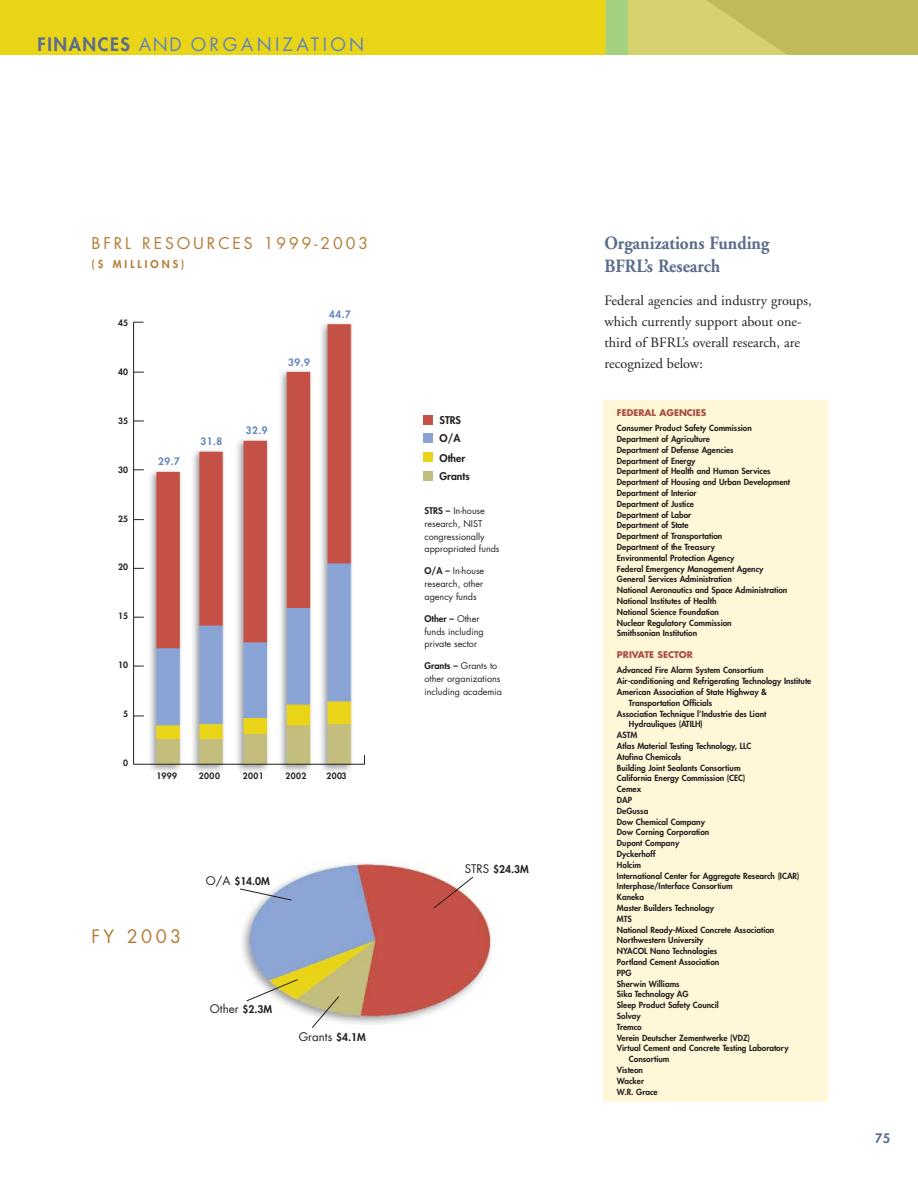
<style>
.page{position:relative;width:918px;height:1188px;background:#fff}
.page>*{position:absolute;margin:0;border:0;box-sizing:border-box;transform-origin:0 0}
.t1{font:700 18.75px/22.5px "Adobe Garamond";color:#5a6d8b;scale:.92 1}
.t2{font:18px "Futura";letter-spacing:.185em;color:#6084bc}
.t3{font:18px "Futura";letter-spacing:.185em;color:#b57b34}
.t4{font:15.75px "Futura";letter-spacing:.185em;color:#b57b34}
.t5{font:14.25px/21px "Adobe Garamond";color:#231f20}
.t6{font:800 12.75px "Futura";color:#5a6d8b}
.t7{font:11.55px "Futura";color:#231f20}
.t8{font:800 10.5px "Futura";letter-spacing:.29em;color:#b57b34}
.t9{font:800 10.35px/18.8px "Futura";color:#231f20}
.t10{font:800 9.9px "Futura";letter-spacing:.06em;color:#6084bc}
.t11{font:9px/12.9px "Futura";color:#231f20}
.t12{font:700 9px "Futura";color:#ab4e41}
.t13{font:800 8.55px "Futura";letter-spacing:.055em;color:#231f20}
.t14{font:800 8.25px/10.8px "Futura";color:#231f20}
.s1{font-weight:800;color:#5a6d8b}
.s2{font-weight:400;font-size:11.55px}
.s3{font-weight:800;font-size:10.35px}
.s4{font-weight:800}
</style>
<div class="page">
<img style="left:0;top:0;width:918px;height:55px">
<div style="left:603px;top:400px;width:225px;height:702px;background:#fff7d8"></div>
<div style="left:423px;top:415px;width:10px;height:10px;background:#c75147"></div>
<div style="left:423px;top:434px;width:10px;height:9px;background:#89a3d4"></div>
<div style="left:423px;top:453px;width:10px;height:9px;background:#ead418"></div>
<div style="left:423px;top:472px;width:10px;height:9px;background:#c3be7d"></div>
<img style="left:144px;top:323px;width:219px;height:449px">
<hr style="left:133px;top:322px;width:1px;height:442px;background:#231f20">
<hr style="left:134px;top:764px;width:231px;height:1px;background:#231f20">
<img style="left:293px;top:860px;width:199px;height:126px">
<svg style="left:240px;top:877px;width:233px;height:151px"></svg>
<h2 class="t2" style="left:38px;top:36px;width:328px"><span class="s1">FINANCES</span> AND ORGANIZATION</h2>
<h3 class="t4" style="left:91px;top:235px;width:278px">BFRL RESOURCES 1999-2003</h3>
<p class="t8" style="left:91px;top:259px;width:94px">($ MILLIONS)</p>
<p class="t13" style="left:118px;top:319px;width:11px">45</p>
<p class="t13" style="left:118px;top:368px;width:11px">40</p>
<p class="t13" style="left:118px;top:417px;width:11px">35</p>
<p class="t13" style="left:118px;top:465px;width:11px">30</p>
<p class="t13" style="left:118px;top:514px;width:11px">25</p>
<p class="t13" style="left:118px;top:563px;width:11px">20</p>
<p class="t13" style="left:118px;top:612px;width:11px">15</p>
<p class="t13" style="left:118px;top:661px;width:11px">10</p>
<p class="t13" style="left:123px;top:710px;width:6px">5</p>
<p class="t13" style="left:123px;top:759px;width:6px">0</p>
<p class="t10" style="left:158px;top:457px;width:23px">29.7</p>
<p class="t10" style="left:200px;top:436px;width:23px">31.8</p>
<p class="t10" style="left:288px;top:358px;width:23px">39.9</p>
<p class="t10" style="left:329px;top:310px;width:23px">44.7</p>
<p class="t10" style="left:246px;top:426px;width:23px">32.9</p>
<p class="t13" style="left:157px;top:771px;width:22px">1999</p>
<p class="t13" style="left:199px;top:771px;width:23px">2000</p>
<p class="t13" style="left:243px;top:771px;width:23px">2001</p>
<p class="t13" style="left:285px;top:771px;width:23px">2002</p>
<p class="t13" style="left:326px;top:771px;width:22px">2003</p>
<p class="t9" style="left:206px;top:873px;width:66px"><span class="s2">O/A</span> $14.0M</p>
<h2 class="t3" style="left:92px;top:928px;width:91px">FY 2003</h2>
<h3 class="t7" style="left:210px;top:1004px;width:64px">Other <span class="s3">$2.3M</span></h3>
<h3 class="t7" style="left:299px;top:1031px;width:68px">Grants <span class="s3">$4.1M</span></h3>
<p class="t9" style="left:440px;top:412px;width:32px">STRS<br>O/A<br>Other<br>Grants</p>
<p class="t11" style="left:425px;top:505px;width:77px"><span class="s4">STRS –</span> In-house research, NIST congressionally appropriated funds</p>
<p class="t11" style="left:425px;top:565px;width:61px"><span class="s4">O/A –</span> In-house research, other agency funds</p>
<p class="t11" style="left:425px;top:613px;width:61px"><span class="s4">Other –</span> Other funds including private sector</p>
<p class="t11" style="left:425px;top:660px;width:79px"><span class="s4">Grants –</span> Grants to other organizations including academia</p>
<p class="t9" style="left:465px;top:860px;width:66px"><span class="s2">STRS</span> $24.3M</p>
<h1 class="t1" style="left:604px;top:234px;width:181px">Organizations Funding<br>BFRL’s Research</h1>
<h3 class="t5" style="left:604px;top:291px;width:209px">Federal agencies and industry groups, which currently support about one&shy;third of BFRL’s overall research, are recognized below:</h3>
<p class="t12" style="left:617px;top:408px;width:91px">FEDERAL AGENCIES</p>
<p class="t14" style="left:617px;top:423px;width:175px">Consumer Product Safety Commission<br>Department of Agriculture<br>Department of Defense Agencies<br>Department of Energy<br>Department of Health and Human Services<br>Department of Housing and Urban Development<br>Department of Interior<br>Department of Justice<br>Department of Labor<br>Department of State<br>Department of Transportation<br>Department of the Treasury<br>Environmental Protection Agency<br>Federal Emergency Management Agency<br>General Services Administration<br>National Aeronautics and Space Administration<br>National Institutes of Health<br>National Science Foundation<br>Nuclear Regulatory Commission<br>Smithsonian Institution</p>
<p class="t12" style="left:617px;top:651px;width:77px">PRIVATE SECTOR</p>
<p class="t14" style="left:617px;top:666px;width:148px">Advanced Fire Alarm System Consortium</p>
<p class="t14" style="left:617px;top:676px;width:196px">Air-conditioning and Refrigerating Technology Institute</p>
<p class="t14" style="left:617px;top:687px;width:152px">American Association of State Highway &amp;</p>
<p class="t14" style="left:629px;top:698px;width:85px">Transportation Officials</p>
<p class="t14" style="left:617px;top:709px;width:151px">Association Technique l’Industrie des Liant</p>
<p class="t14" style="left:629px;top:720px;width:75px">Hydrauliques (ATILH)</p>
<p class="t14" style="left:617px;top:730px;width:22px">ASTM</p>
<p class="t14" style="left:617px;top:741px;width:136px">Atlas Material Testing Technology, LLC</p>
<p class="t14" style="left:617px;top:752px;width:66px">Atofina Chemicals</p>
<p class="t14" style="left:617px;top:763px;width:125px">Building Joint Sealants Consortium</p>
<p class="t14" style="left:617px;top:774px;width:130px">California Energy Commission (CEC)</p>
<p class="t14" style="left:617px;top:784px;width:26px">Cemex</p>
<p class="t14" style="left:617px;top:795px;width:17px">DAP</p>
<p class="t14" style="left:617px;top:806px;width:33px">DeGussa</p>
<p class="t14" style="left:617px;top:817px;width:90px">Dow Chemical Company</p>
<p class="t14" style="left:617px;top:828px;width:94px">Dow Corning Corporation</p>
<p class="t14" style="left:617px;top:838px;width:64px">Dupont Company</p>
<p class="t14" style="left:617px;top:849px;width:40px">Dyckerhoff</p>
<p class="t14" style="left:617px;top:860px;width:26px">Holcim</p>
<p class="t14" style="left:617px;top:871px;width:184px">International Center for Aggregate Research (ICAR)</p>
<p class="t14" style="left:617px;top:882px;width:117px">Interphase/Interface Consortium</p>
<p class="t14" style="left:617px;top:892px;width:29px">Kaneka</p>
<p class="t14" style="left:617px;top:903px;width:99px">Master Builders Technology</p>
<p class="t14" style="left:617px;top:914px;width:16px">MTS</p>
<p class="t14" style="left:617px;top:925px;width:159px">National Ready-Mixed Concrete Association</p>
<p class="t14" style="left:617px;top:936px;width:88px">Northwestern University</p>
<p class="t14" style="left:617px;top:946px;width:102px">NYACOL Nano Technologies</p>
<p class="t14" style="left:617px;top:957px;width:104px">Portland Cement Association</p>
<p class="t14" style="left:617px;top:968px;width:16px">PPG</p>
<p class="t14" style="left:617px;top:979px;width:64px">Sherwin Williams</p>
<p class="t14" style="left:617px;top:990px;width:73px">Sika Technology AG</p>
<p class="t14" style="left:617px;top:1000px;width:103px">Sleep Product Safety Council</p>
<p class="t14" style="left:617px;top:1011px;width:25px">Solvay</p>
<p class="t14" style="left:617px;top:1022px;width:26px">Tremco</p>
<p class="t14" style="left:617px;top:1033px;width:135px">Verein Deutscher Zementwerke (VDZ)</p>
<p class="t14" style="left:617px;top:1044px;width:173px">Virtual Cement and Concrete Testing Laboratory</p>
<p class="t14" style="left:629px;top:1054px;width:42px">Consortium</p>
<p class="t14" style="left:617px;top:1065px;width:28px">Visteon</p>
<p class="t14" style="left:617px;top:1076px;width:29px">Wacker</p>
<p class="t14" style="left:617px;top:1087px;width:42px">W.R. Grace</p>
<h3 class="t6" style="left:875px;top:1132px;width:16px">75</h3>
</div>
